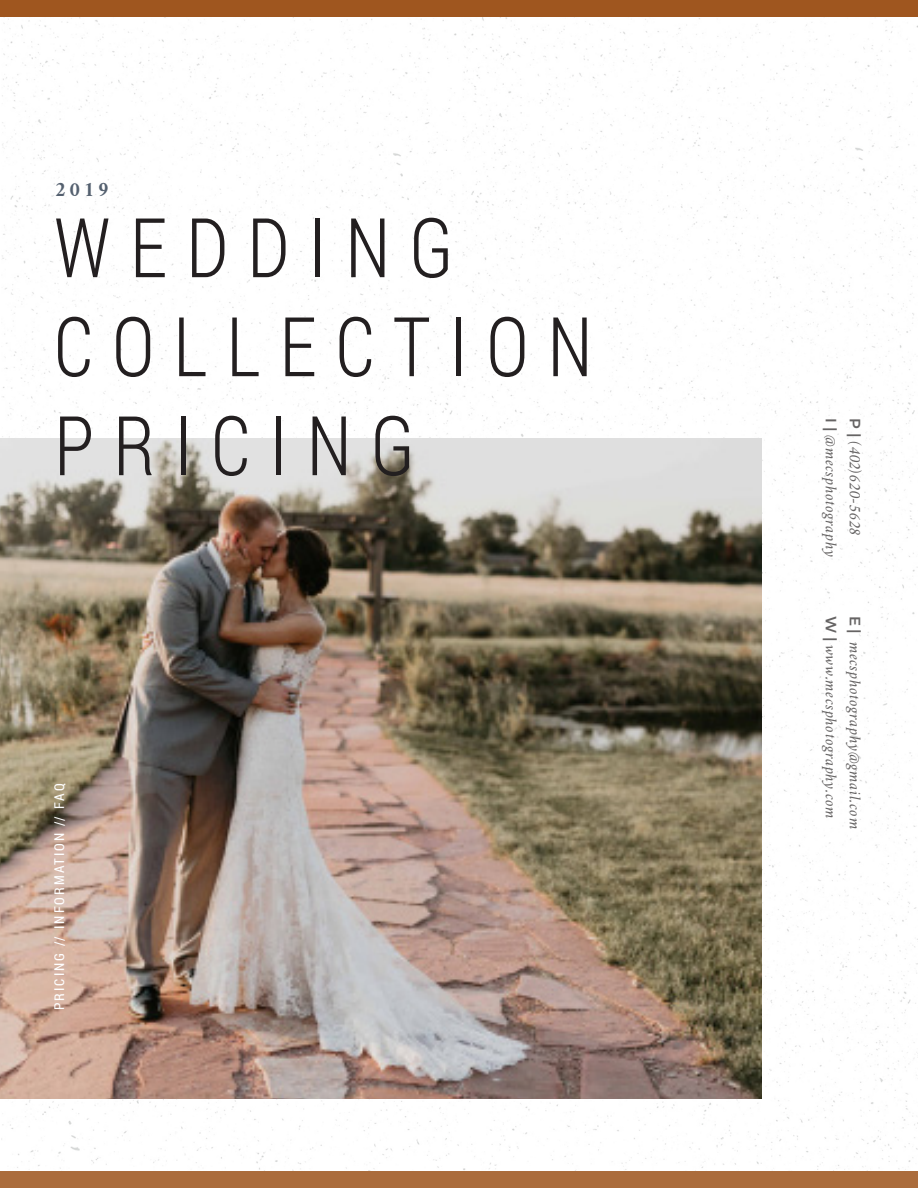
<style>
.page{position:relative;width:918px;height:1188px;background:#fff}
.page>*{position:absolute;margin:0;border:0;box-sizing:border-box;transform-origin:0 0}
.t1{font:300 82.5px "Roboto Condensed";letter-spacing:.25em;color:#231f20;scale:.92 1}
.t2{font:700 21px "Crimson";color:#54606f}
.t3{font:italic 16.5px "Crimson";letter-spacing:.03em;color:#666464}
.t4{font:13.5px "Roboto Condensed";letter-spacing:.15em;color:#fff}
.s1{font-family:"Montserrat";font-weight:600;font-style:normal;font-size:15px}
</style>
<div class="page">
<img style="left:1px;top:17px;width:917px;height:1154px">
<img style="left:0;top:438px;width:761px;height:660px">
<div style="left:1px;top:1171px;width:917px;height:17px;background:#ab6c3c"></div>
<div style="left:1px;top:0;width:917px;height:17px;background:#9f561f"></div>
<p class="t2" style="left:56px;top:173px;width:54px">2019</p>
<p class="t1" style="left:54px;top:191px;width:436px">WEDDING</p>
<p class="t1" style="left:54px;top:290px;width:587px">COLLECTION</p>
<p class="t1" style="left:54px;top:389px;width:394px">PRICING</p>
<p class="t4" style="left:50px;top:1010px;width:228px;rotate:-90deg">PRICING // INFORMATION // FAQ</p>
<p class="t3" style="left:842px;top:418px;width:142px;rotate:90deg"><span class="s1">I |</span> @mecsphotography</p>
<p class="t3" style="left:866px;top:418px;width:119px;rotate:90deg"><span class="s1">P |</span> (402)620-5628</p>
<p class="t3" style="left:842px;top:616px;width:205px;rotate:90deg"><span class="s1">W |</span> www.mecsphotography.com</p>
<p class="t3" style="left:866px;top:616px;width:215px;rotate:90deg"><span class="s1">E |</span> mecsphotography@gmail.com</p>
</div>
